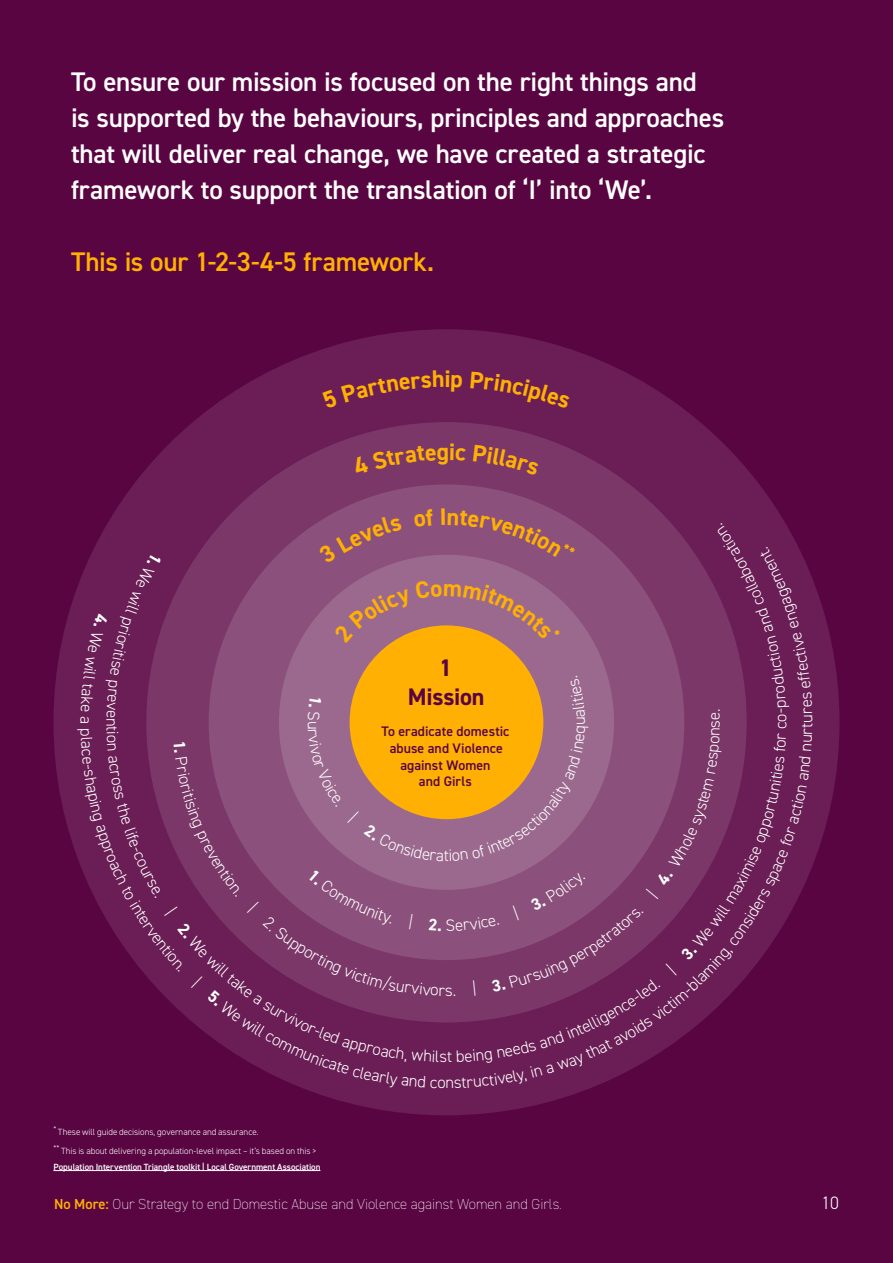
<style>
.page{position:relative;width:893px;height:1263px;background:#590542}
.page>*{position:absolute;margin:0;border:0;box-sizing:border-box;transform-origin:0 0}
.t1{font:600 27px/36px "DIN2014";letter-spacing:-.01em;color:#fff}
.t2{font:600 27px "DIN2014";letter-spacing:-.01em;color:#ffb003}
.t3{font:700 24px/28.8px "DIN2014";letter-spacing:-.01em;color:#590542;text-align:center}
.t4{font:700 24px "DIN2014";color:#ffb003}
.t5{font:300 18px "DIN2014";color:#fff}
.t6{font:300 16.65px "DIN2014";color:#fff}
.t7{font:200 14.55px "DIN2014";color:#fff}
.t8{font:600 13.8px/16.6px "DIN2014";letter-spacing:.005em;color:#590542;text-align:center}
.t9{font:600 9px/15.9px "DIN2014";color:#fff}
.t10{font:300 9px "DIN2014";color:#fff}
.s1{font-weight:300}
.s2{font-weight:600;color:#ffb003}
</style>
<div class="page">
<div style="left:53px;top:329px;width:786px;height:786px;background:#6a1e55;border-radius:50%"></div>
<div style="left:146px;top:422px;width:601px;height:600px;background:#7a3768;border-radius:50%"></div>
<hr style="left:53px;top:1170px;width:267px;height:1px;background:#fff">
<svg style="left:78px;top:508px;width:734px;height:580px"></svg>
<p class="t1" style="left:71px;top:63px;width:655px">To ensure our mission is focused on the right things and<br>is supported by the behaviours, principles and approaches that will deliver real change, we have created a strategic framework to support the translation of ‘I’ into ‘We’.</p>
<p class="t2" style="left:71px;top:244px;width:365px">This is our 1-2-3-4-5 framework.</p>
<p class="t4" style="left:444px;top:363px;width:8px">i</p>
<p class="t6" style="left:97px;top:716px;width:10px;rotate:90deg">a</p>
<p class="t6" style="left:122px;top:718px;width:10px;rotate:90deg">n</p>
<p class="t3" style="left:408px;top:653px;width:78px">1<br>Mission</p>
<p class="t8" style="left:382px;top:723px;width:129px">To eradicate domestic abuse and Violence against Women<br>and Girls</p>
<p class="t10" style="left:53px;top:1126px;width:207px"><sup>*</sup> These will guide decisions, governance and assurance.</p>
<p class="t9" style="left:53px;top:1142px;width:268px"><sup>**</sup> <span class="s1">This is about delivering a population-level impact – it’s based on this &gt;<br></span>Population Intervention Triangle toolkit | Local Government Association</p>
<p class="t6" style="left:445px;top:980px;width:9px">s</p>
<p class="t6" style="left:439px;top:1046px;width:14px">st</p>
<p class="t6" style="left:437px;top:1072px;width:19px">on</p>
<p class="t6" style="left:704px;top:728px;width:9px;rotate:-90deg">s</p>
<p class="t6" style="left:770px;top:729px;width:9px;rotate:-90deg">c</p>
<p class="t6" style="left:796px;top:728px;width:7px;rotate:-90deg">t</p>
<p class="t7" style="left:54px;top:1195px;width:509px"><span class="s2">No More:</span> Our Strategy to end Domestic Abuse and Violence against Women and Girls.</p>
<p class="t5" style="left:821px;top:1192px;width:19px">10</p>
</div>
